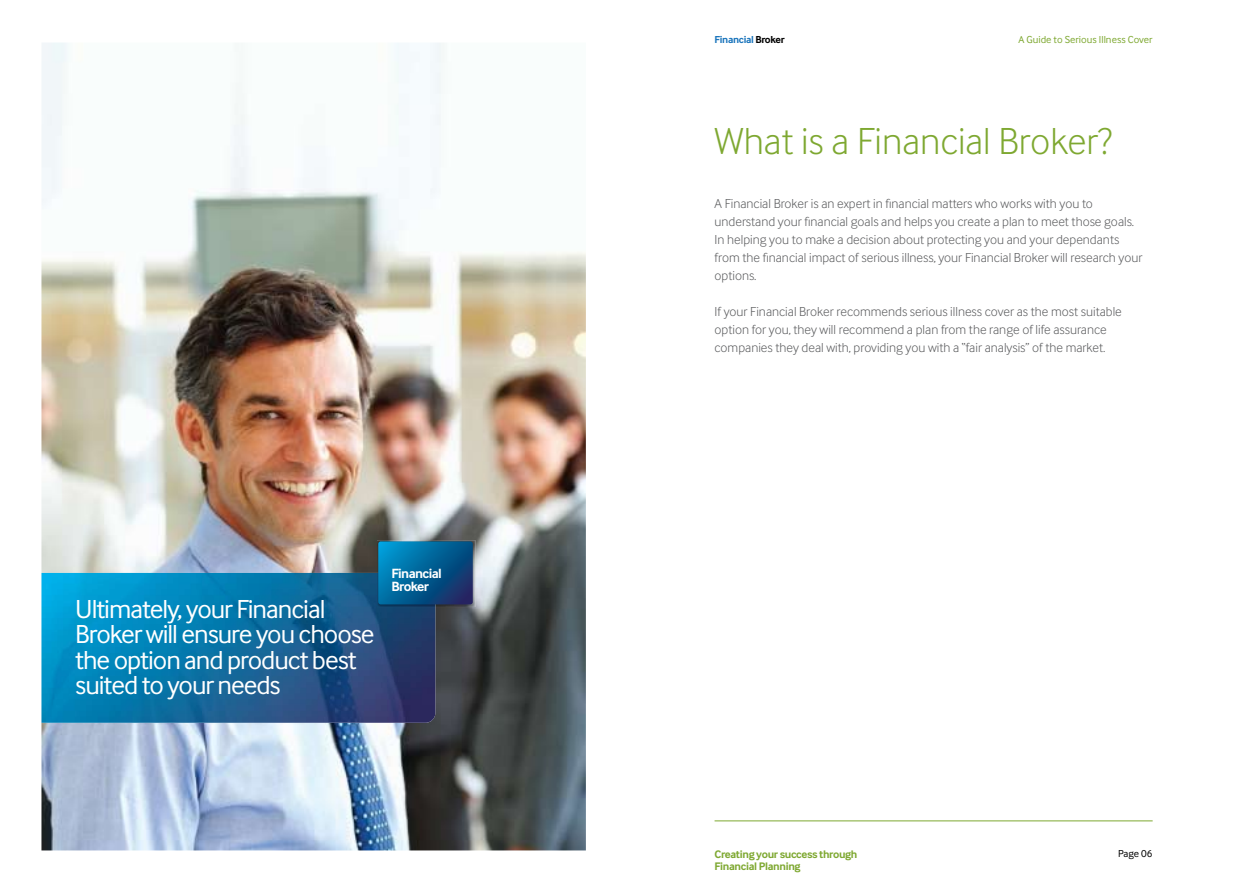
<style>
.page{position:relative;width:1259px;height:893px;background:#fff}
.page>*{position:absolute;margin:0;border:0;box-sizing:border-box;transform-origin:0 0}
.t1{font:300 39px "Inter Face";color:#7ea831}
.t2{font:27px/25.5px "Inter Face";letter-spacing:-.04em;color:#fff}
.t3{font:700 13.8px/12.6px "Inter Face";letter-spacing:-.045em;color:#fff}
.t4{font:300 13.5px/18px "Inter Face";color:#58595b}
.t5{font:700 11.4px "Inter Face";letter-spacing:-.03em;color:#7ea831}
.t6{font:10.5px "Inter Face";color:#7ea831}
.t7{font:700 10.5px "Inter Face";letter-spacing:-.03em;color:#1b75bc}
.t8{font:10.5px "Inter Face";color:#000}
.s1{color:#000}
</style>
<div class="page">
<hr style="left:714px;top:821px;width:438px;height:1px;background:#7ea831">
<img style="left:41px;top:43px;width:545px;height:807px">
<img style="left:41px;top:573px;width:394px;height:150px">
<img style="left:377px;top:540px;width:98px;height:67px">
<img style="left:377px;top:573px;width:58px;height:34px">
<svg style="left:378px;top:541px;width:95px;height:63px;background:#055f94"></svg>
<h2 class="t2" style="left:75px;top:596px;width:301px">Ultimately, your Financial<br>Broker will ensure you choose the option and product best suited to your needs</h2>
<p class="t3" style="left:391px;top:567px;width:52px">Financial<br>Broker</p>
<p class="t7" style="left:714px;top:33px;width:71px">Financial <span class="s1">Broker</span></p>
<p class="t6" style="left:1018px;top:33px;width:136px">A Guide to Serious Illness Cover</p>
<h1 class="t1" style="left:714px;top:119px;width:399px">What is a Financial Broker?</h1>
<p class="t4" style="left:714px;top:194px;width:429px">A Financial Broker is an expert in financial matters who works with you to understand your financial goals and helps you create a plan to meet those goals.<br>In helping you to make a decision about protecting you and your dependants from the financial impact of serious illness, your Financial Broker will research your options.</p>
<p class="t4" style="left:714px;top:302px;width:409px">If your Financial Broker recommends serious illness cover as the most suitable option for you, they will recommend a plan from the range of life assurance companies they deal with, providing you with a “fair analysis” of the market.</p>
<p class="t5" style="left:714px;top:848px;width:144px">Creating your success through</p>
<p class="t8" style="left:1118px;top:848px;width:36px">Page 06</p>
<p class="t5" style="left:714px;top:859px;width:88px">Financial Planning</p>
</div>
